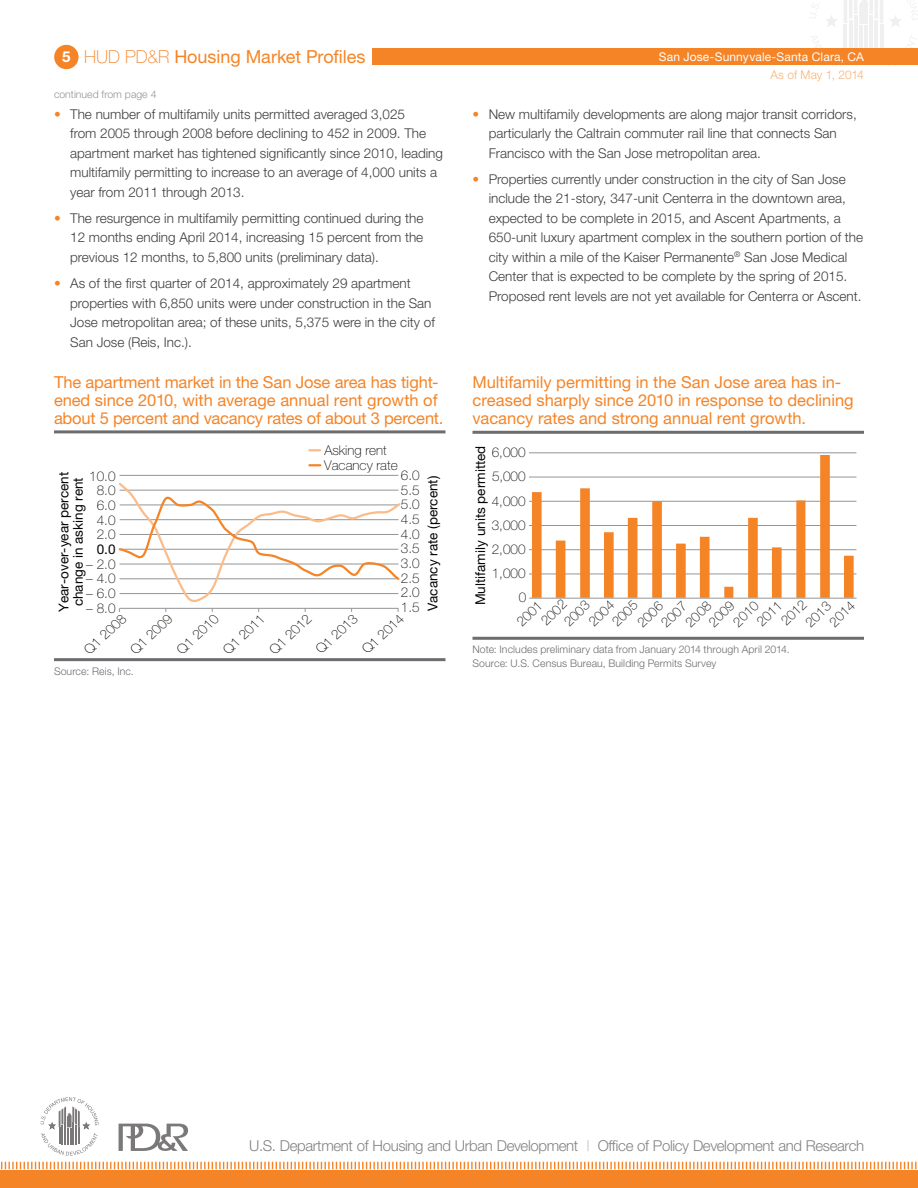
<style>
.page{position:relative;width:918px;height:1188px;background:#fff}
.page>*{position:absolute;margin:0;border:0;box-sizing:border-box;transform-origin:0 0}
.t1{font:18px "Helvetica Neue";letter-spacing:-.005em;color:#f58427}
.t2{font:16.5px/18px "Helvetica Neue";letter-spacing:-.005em;color:#f58427}
.t3{font:300 15px "Helvetica Neue";letter-spacing:-.025em;color:#808285}
.Body_Text{font:300 13.5px/19.5px "Helvetica Neue";color:#3e3e3f}
.t4{font:100 13.5px/14.7px "Helvetica Neue";color:#050504}
.t5{font:13.5px "Helvetica Neue";color:#050504}
.t6{font:12px "Helvetica Neue";letter-spacing:.015em;color:#fff}
.t7{font:300 12px "Helvetica Neue";color:#fab175}
.Body_Text-2{font:300 10.5px "Helvetica Neue";letter-spacing:.01em;color:#6c6d70}
.Body_Text-3{font:300 10.5px "Helvetica Neue";color:#939598}
.s1{font-weight:700;font-size:15px;color:#fff}
.s2{font-weight:100}
.s3{color:#f58427}
.s4{color:#bcbdc0}
</style>
<div class="page">
<svg style="left:826px;top:16px;width:11px;height:11px"></svg>
<svg style="left:890px;top:16px;width:11px;height:11px"></svg>
<hr style="left:854px;top:15px;width:4px;height:42px;background:#f0f0f0">
<hr style="left:859px;top:25px;width:4px;height:32px;background:#f0f0f0">
<hr style="left:849px;top:20px;width:3px;height:37px;background:#231f20">
<hr style="left:844px;top:24px;width:3px;height:31px;background:#231f20">
<hr style="left:869px;top:15px;width:4px;height:42px;background:#f0f0f0">
<hr style="left:874px;top:20px;width:4px;height:37px;background:#f0f0f0">
<hr style="left:880px;top:24px;width:3px;height:31px;background:#231f20">
<hr style="left:864px;top:25px;width:4px;height:32px;background:#f0f0f0">
<svg style="left:809px;top:3px;width:10px;height:15px"></svg>
<svg style="left:907px;top:0;width:11px;height:20px"></svg>
<svg style="left:810px;top:36px;width:13px;height:12px"></svg>
<svg style="left:905px;top:37px;width:10px;height:11px"></svg>
<svg style="left:844px;top:0;width:39px;height:24px"></svg>
<div style="left:372px;top:48px;width:546px;height:17px;background:#f58427"></div>
<div style="left:54px;top:45px;width:25px;height:24px;background:#f58427;border-radius:50%"></div>
<svg style="left:1px;top:1162px;width:916px;height:7px"></svg>
<div style="left:0;top:1170px;width:918px;height:18px;background:#f58427"></div>
<svg style="left:40px;top:1097px;width:59px;height:59px"></svg>
<svg style="left:119px;top:1124px;width:69px;height:27px"></svg>
<hr style="left:529px;top:452px;width:327px;height:1px;background:#939598">
<hr style="left:529px;top:477px;width:327px;height:1px;background:#939598">
<hr style="left:529px;top:501px;width:327px;height:1px;background:#939598">
<hr style="left:529px;top:525px;width:327px;height:1px;background:#939598">
<hr style="left:529px;top:549px;width:327px;height:1px;background:#939598">
<hr style="left:529px;top:574px;width:327px;height:1px;background:#939598">
<hr style="left:529px;top:598px;width:328px;height:1px;background:#939598">
<svg style="left:532px;top:455px;width:322px;height:143px"></svg>
<hr style="left:472px;top:431px;width:392px;height:3px;background:#6c6d70">
<hr style="left:472px;top:637px;width:392px;height:3px;background:#6c6d70">
<hr style="left:120px;top:475px;width:278px;height:1px;background:#939598">
<svg style="left:309px;top:449px;width:11px;height:2px"></svg>
<svg style="left:309px;top:464px;width:11px;height:2px"></svg>
<svg style="left:118px;top:483px;width:283px;height:129px"></svg>
<hr style="left:54px;top:430px;width:392px;height:3px;background:#6c6d70">
<hr style="left:54px;top:658px;width:392px;height:3px;background:#6c6d70">
<h1 class="t1" style="left:62px;top:46px;width:305px"><span class="s1">5</span> <span class="s2">HUD PD&amp;R</span> Housing Market Profiles</h1>
<p class="t6" style="left:659px;top:50px;width:207px">San Jose-Sunnyvale-Santa Clara, CA</p>
<p class="Body_Text-3" style="left:54px;top:88px;width:104px">continued from page 4</p>
<p class="Body_Text" style="left:70px;top:104px;width:374px;text-indent:-16px"><span class="s3">•</span> The number of multifamily units permitted averaged 3,025<br>from 2005 through 2008 before declining to 452 in 2009. The apartment market has tightened significantly since 2010, leading multifamily permitting to increase to an average of 4,000 units a year from 2011 through 2013.</p>
<p class="Body_Text" style="left:70px;top:208px;width:355px;text-align:justify;text-indent:-16px"><span class="s3">•</span> The resurgence in multifamily permitting continued during the 12 months ending April 2014, increasing 15 percent from the previous 12 months, to 5,800 units (preliminary data).</p>
<p class="Body_Text" style="left:70px;top:273px;width:366px;text-indent:-16px"><span class="s3">•</span> As of the first quarter of 2014, approximately 29 apartment properties with 6,850 units were under construction in the San Jose metropolitan area; of these units, 5,375 were in the city of San Jose (Reis, Inc.).</p>
<h5 class="t2" style="left:54px;top:373px;width:391px">The apartment market in the San Jose area has tight&shy;ened since 2010, with average annual rent growth of about 5 percent and vacancy rates of about 3 percent.</h5>
<p class="t4" style="left:324px;top:442px;width:75px">Asking rent<br>Vacancy rate</p>
<p class="t4" style="left:401px;top:468px;width:20px">6.0</p>
<p class="t4" style="left:401px;top:512px;width:20px">4.5</p>
<p class="t4" style="left:89px;top:468px;width:28px">10.0</p>
<p class="t4" style="left:97px;top:512px;width:20px">4.0</p>
<p class="t5" style="left:56px;top:612px;width:141px;rotate:-90deg">Year-over-year percent</p>
<p class="t5" style="left:425px;top:611px;width:137px;rotate:-90deg">Vacancy rate (percent)</p>
<p class="t5" style="left:70px;top:606px;width:131px;rotate:-90deg">change in asking rent</p>
<p class="t4" style="left:401px;top:483px;width:20px">5.5</p>
<p class="t4" style="left:97px;top:483px;width:20px">8.0</p>
<p class="t4" style="left:401px;top:497px;width:20px">5.0</p>
<p class="t4" style="left:97px;top:490px;width:20px;line-height:29.4px">6.0<br>2.0</p>
<p class="t5" style="left:97px;top:541px;width:20px">0.0</p>
<p class="t4" style="left:401px;top:527px;width:20px">4.0<br>3.5</p>
<p class="t4" style="left:401px;top:556px;width:20px">3.0</p>
<p class="t4" style="left:86px;top:556px;width:31px">– 2.0</p>
<p class="t4" style="left:401px;top:571px;width:20px">2.5<br>2.0</p>
<p class="t4" style="left:86px;top:571px;width:31px">– 4.0</p>
<p class="t4" style="left:86px;top:586px;width:31px">– 6.0</p>
<p class="t4" style="left:401px;top:600px;width:20px">1.5</p>
<p class="t4" style="left:86px;top:600px;width:31px">– 8.0</p>
<p class="t4" style="left:313px;top:646px;width:53px;rotate:-43deg">Q1 2013</p>
<p class="t4" style="left:221px;top:646px;width:53px;rotate:-43deg">Q1 2011</p>
<p class="t4" style="left:359px;top:646px;width:53px;rotate:-43deg">Q1 2014</p>
<p class="t4" style="left:82px;top:646px;width:53px;rotate:-43deg">Q1 2008</p>
<p class="t4" style="left:174px;top:646px;width:53px;rotate:-43deg">Q1 2010</p>
<p class="t4" style="left:267px;top:646px;width:53px;rotate:-43deg">Q1 2012</p>
<p class="t4" style="left:128px;top:646px;width:53px;rotate:-43deg">Q1 2009</p>
<p class="Body_Text-2" style="left:54px;top:665px;width:81px">Source: Reis, Inc.</p>
<p class="t7" style="left:771px;top:67px;width:95px">As of May 1, 2014</p>
<p class="Body_Text" style="left:489px;top:104px;width:370px;text-indent:-16px"><span class="s3">•</span> New multifamily developments are along major transit corridors, particularly the Caltrain commuter rail line that connects San<br>Francisco with the San Jose metropolitan area.</p>
<p class="Body_Text" style="left:489px;top:169px;width:376px;text-indent:-16px"><span class="s3">•</span> Properties currently under construction in the city of San Jose include the 21-story, 347-unit Centerra in the downtown area, expected to be complete in 2015, and Ascent Apartments, a 650-unit luxury apartment complex in the southern portion of the city within a mile of the Kaiser Permanente<sup>®</sup> San Jose Medical Center that is expected to be complete by the spring of 2015.<br>Proposed rent levels are not yet available for Centerra or Ascent.</p>
<h5 class="t2" style="left:472px;top:373px;width:383px">Multifamily permitting in the San Jose area has in&shy;creased sharply since 2010 in response to declining vacancy rates and strong annual rent growth.</h5>
<p class="t5" style="left:472px;top:605px;width:161px;rotate:-90deg">Multifamily units permitted</p>
<p class="t4" style="left:492px;top:445px;width:35px">6,000</p>
<p class="t4" style="left:492px;top:469px;width:35px">5,000</p>
<p class="t4" style="left:492px;top:493px;width:35px">4,000</p>
<p class="t4" style="left:492px;top:518px;width:35px">3,000</p>
<p class="t4" style="left:492px;top:537px;width:35px;line-height:24.3px">2,000<br>1,000</p>
<p class="t4" style="left:519px;top:590px;width:9px">0</p>
<p class="t4" style="left:514px;top:618px;width:31px;rotate:-44deg">2001</p>
<p class="t4" style="left:538px;top:617px;width:31px;rotate:-44deg">2002</p>
<p class="t4" style="left:754px;top:618px;width:31px;rotate:-44deg">2011</p>
<p class="t4" style="left:778px;top:618px;width:31px;rotate:-44deg">2012</p>
<p class="t4" style="left:561px;top:618px;width:31px;rotate:-44deg">2003</p>
<p class="t4" style="left:586px;top:618px;width:31px;rotate:-44deg">2004</p>
<p class="t4" style="left:609px;top:618px;width:31px;rotate:-44deg">2005</p>
<p class="t4" style="left:634px;top:619px;width:31px;rotate:-44deg">2006</p>
<p class="t4" style="left:730px;top:619px;width:31px;rotate:-44deg">2010</p>
<p class="t4" style="left:706px;top:619px;width:31px;rotate:-44deg">2009</p>
<p class="t4" style="left:814px;top:606px;width:31px;line-height:16.5px;text-indent:-18px;rotate:-44deg">2013<br>2014</p>
<p class="t4" style="left:683px;top:619px;width:31px;rotate:-44deg">2008</p>
<p class="t4" style="left:658px;top:619px;width:31px;rotate:-44deg">2007</p>
<p class="Body_Text-2" style="left:472px;top:643px;width:319px">Note: Includes preliminary data from January 2014 through April 2014.</p>
<p class="Body_Text-2" style="left:472px;top:657px;width:245px">Source: U.S. Census Bureau, Building Permits Survey</p>
<p class="t3" style="left:249px;top:1136px;width:617px">U.S. Department of Housing and Urban Development <span class="s4">|</span> Office of Policy Development and Research</p>
</div>
